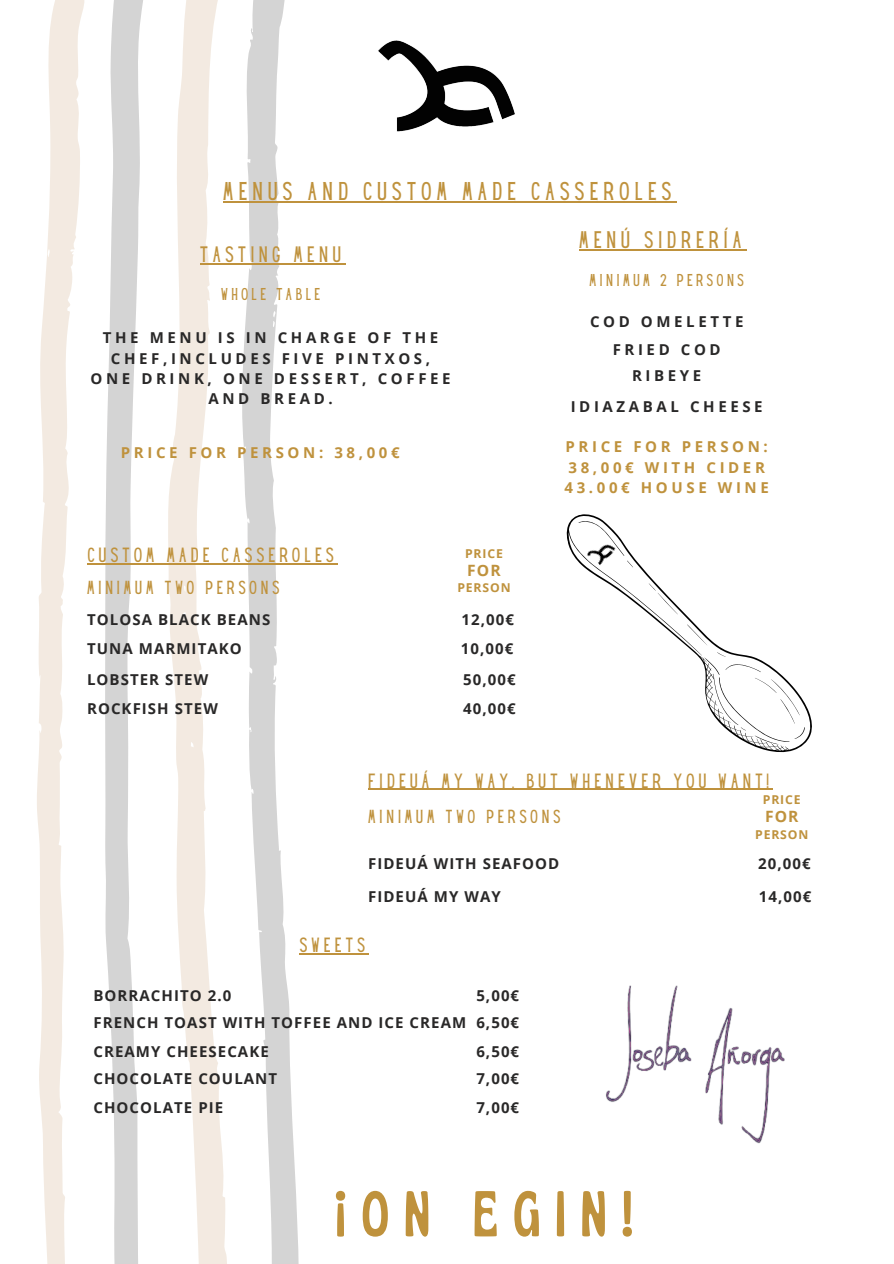
<style>
.page{position:relative;width:894px;height:1264px;background:#fff}
.page>*{position:absolute;margin:0;border:0;box-sizing:border-box;transform-origin:0 0}
.t1{font:condensed 64.2px "Gliker";letter-spacing:.24em;color:#bf923d}
.t2{font:22.5px "Hey Gotcha";letter-spacing:.24em;color:#bf923d}
.t3{font:21px "Hey Gotcha";letter-spacing:.24em;color:#bf923d}
.t4{font:19.5px "Hey Gotcha";letter-spacing:.24em;color:#bf923d}
.t5{font:18px "Hey Gotcha";letter-spacing:.24em;color:#bf923d}
.t6{font:16.5px "Hey Gotcha";letter-spacing:.24em;color:#bf923d}
.t7{font:700 15.6px "Open Sans";letter-spacing:.07em;color:#bf923d}
.t8{font:700 15px "Open Sans";letter-spacing:.07em;color:#292828}
.t9{font:700 15px/20.2px "Open Sans";letter-spacing:.24em;color:#292828;text-align:center}
.t10{font:700 15px "Open Sans";letter-spacing:.24em;color:#bf923d}
.t11{font:15px "Hey Gotcha";letter-spacing:.24em;color:#bf923d}
.t12{font:700 12.15px "Open Sans";letter-spacing:.07em;color:#bf923d}
</style>
<div class="page">
<svg style="left:104px;top:0;width:44px;height:1263px;fill:#d4d4d4"></svg>
<svg style="left:239px;top:0;width:61px;height:1263px"></svg>
<svg style="left:37px;top:0;width:48px;height:1263px"></svg>
<svg style="left:165px;top:0;width:66px;height:1263px"></svg>
<img style="left:606px;top:985px;width:179px;height:159px">
<hr style="left:223px;top:201px;width:453px;height:1px;background:#bf923d">
<hr style="left:200px;top:263px;width:145px;height:1px;background:#bf923d">
<hr style="left:579px;top:249px;width:167px;height:1px;background:#bf923d">
<svg style="left:566px;top:514px;width:246px;height:239px"></svg>
<hr style="left:88px;top:563px;width:250px;height:1px;background:#bf923d">
<hr style="left:368px;top:788px;width:404px;height:2px;background:#bf923d">
<hr style="left:299px;top:953px;width:70px;height:1px;background:#bf923d">
<img style="left:378px;top:40px;width:137px;height:92px">
<p class="t2" style="left:223px;top:182px;width:449px">MENUS AND CUSTOM MADE CASSEROLES</p>
<p class="t4" style="left:200px;top:246px;width:142px">TASTING MENU</p>
<p class="t11" style="left:221px;top:288px;width:101px">WHOLE TABLE</p>
<p class="t9" style="left:90px;top:327px;width:361px">THE MENU IS IN CHARGE OF THE<br>CHEF,INCLUDES FIVE PINTXOS,<br>ONE DRINK, ONE DESSERT, COFFEE<br>AND BREAD.</p>
<p class="t10" style="left:121px;top:442px;width:280px">PRICE FOR PERSON: 38,00€</p>
<p class="t5" style="left:88px;top:548px;width:247px">CUSTOM MADE CASSEROLES</p>
<p class="t6" style="left:87px;top:580px;width:194px">MINIMUM TWO PERSONS</p>
<p class="t8" style="left:87px;top:609px;width:185px">TOLOSA BLACK BEANS</p>
<p class="t12" style="left:465px;top:545px;width:39px">PRICE</p>
<p class="t12" style="left:457px;top:579px;width:55px">PERSON</p>
<p class="t7" style="left:467px;top:559px;width:35px">FOR</p>
<p class="t8" style="left:461px;top:609px;width:54px">12,00€</p>
<p class="t8" style="left:87px;top:637px;width:156px">TUNA MARMITAKO</p>
<p class="t8" style="left:461px;top:637px;width:54px">10,00€</p>
<p class="t8" style="left:87px;top:669px;width:123px">LOBSTER STEW</p>
<p class="t8" style="left:463px;top:669px;width:54px">50,00€</p>
<p class="t8" style="left:87px;top:698px;width:132px">ROCKFISH STEW</p>
<p class="t8" style="left:463px;top:698px;width:54px">40,00€</p>
<p class="t3" style="left:579px;top:231px;width:163px">MENÚ SIDRERÍA</p>
<p class="t11" style="left:589px;top:274px;width:156px">MINIMUM 2 PERSONS</p>
<p class="t9" style="left:590px;top:311px;width:155px">COD OMELETTE</p>
<p class="t9" style="left:612px;top:339px;width:109px">FRIED COD</p>
<p class="t8" style="left:632px;top:365px;width:71px">RIBEYE</p>
<p class="t9" style="left:570px;top:396px;width:193px">IDIAZABAL CHEESE</p>
<p class="t10" style="left:565px;top:436px;width:204px">PRICE FOR PERSON:</p>
<p class="t10" style="left:568px;top:456px;width:198px">38,00€ WITH CIDER</p>
<p class="t10" style="left:564px;top:477px;width:206px">43.00€ HOUSE WINE</p>
<p class="t5" style="left:368px;top:773px;width:402px">FIDEUÁ MY WAY, BUT WHENEVER YOU WANT!</p>
<p class="t6" style="left:368px;top:809px;width:194px">MINIMUM TWO PERSONS</p>
<p class="t8" style="left:368px;top:853px;width:193px">FIDEUÁ WITH SEAFOOD</p>
<p class="t8" style="left:368px;top:885px;width:134px">FIDEUÁ MY WAY</p>
<p class="t12" style="left:762px;top:791px;width:39px">PRICE</p>
<p class="t12" style="left:755px;top:825px;width:55px">PERSON</p>
<p class="t7" style="left:764px;top:805px;width:35px">FOR</p>
<p class="t8" style="left:758px;top:853px;width:54px">20,00€</p>
<p class="t8" style="left:758px;top:885px;width:54px">14,00€</p>
<p class="t5" style="left:299px;top:938px;width:67px">SWEETS</p>
<p class="t8" style="left:93px;top:985px;width:139px">BORRACHITO 2.0</p>
<p class="t8" style="left:476px;top:985px;width:44px">5,00€</p>
<p class="t8" style="left:93px;top:1011px;width:374px">FRENCH TOAST WITH TOFFEE AND ICE CREAM</p>
<p class="t8" style="left:476px;top:1011px;width:44px">6,50€</p>
<p class="t8" style="left:93px;top:1040px;width:177px">CREAMY CHEESECAKE</p>
<p class="t8" style="left:476px;top:1040px;width:44px">6,50€</p>
<p class="t8" style="left:93px;top:1068px;width:185px">CHOCOLATE COULANT</p>
<p class="t8" style="left:93px;top:1096px;width:131px">CHOCOLATE PIE</p>
<p class="t8" style="left:476px;top:1068px;width:44px">7,00€</p>
<p class="t8" style="left:476px;top:1096px;width:44px">7,00€</p>
<p class="t1" style="left:335px;top:1173px;width:299px">¡ON EGIN!</p>
</div>
